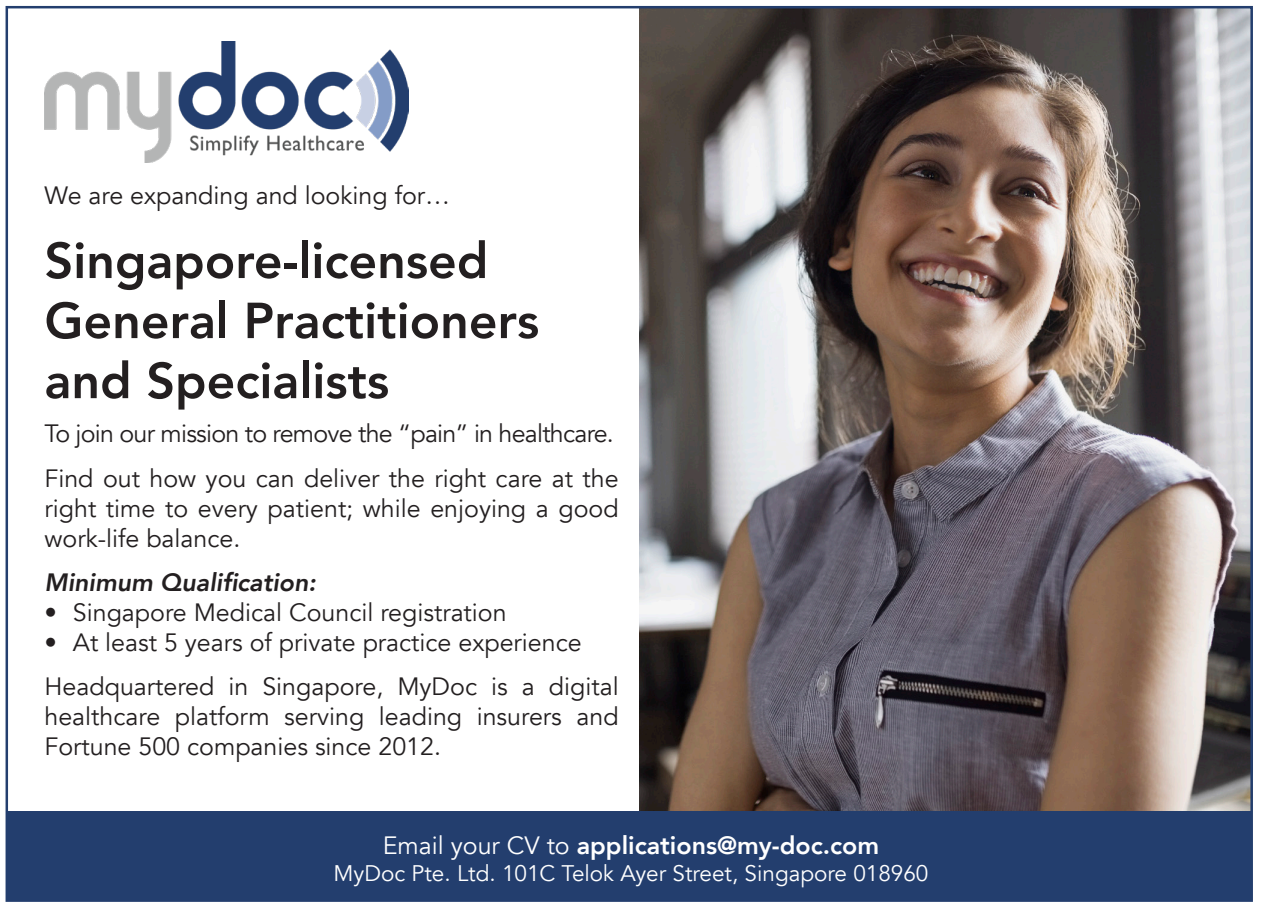
<style>
.page{position:relative;width:1263px;height:913px;background:#fff}
.page>*{position:absolute;margin:0;border:0;box-sizing:border-box;transform-origin:0 0}
.t1{font:800 50px/60px "Avenir";color:#231f20}
.t2{font:25px/30px "Avenir";color:#231f20;text-align:justify}
.t3{font:25px "Avenir";letter-spacing:-.03em;color:#231f20}
.t4{font:800 25px "Avenir";color:#fff}
.t5{font:italic 800 25px "Avenir";color:#231f20}
.t6{font:22.5px "Avenir";color:#fff}
.s1{font-weight:400}
</style>
<div class="page">
<img style="left:640px;top:9px;width:610px;height:801px">
<div style="left:7px;top:810px;width:1245px;height:90px;background:#233e6e"></div>
<img style="left:45px;top:42px;width:364px;height:120px">
<p class="t2" style="left:45px;top:180px;width:407px">We are expanding and looking for…</p>
<p class="t1" style="left:45px;top:230px;width:496px">Singapore-licensed<br>General Practitioners and Specialists</p>
<p class="t3" style="left:45px;top:418px;width:571px">To join our mission to remove the “pain” in healthcare.</p>
<p class="t2" style="left:45px;top:463px;width:576px">Find out how you can deliver the right care at the right time to every patient; while enjoying a good work-life balance.</p>
<p class="t5" style="left:45px;top:567px;width:273px">Minimum Qualification:</p>
<p class="t2" style="left:45px;top:597px;width:464px">• Singapore Medical Council registration</p>
<p class="t2" style="left:45px;top:627px;width:539px">• At least 5 years of private practice experience</p>
<p class="t2" style="left:45px;top:671px;width:576px">Headquartered in Singapore, MyDoc is a digital healthcare platform serving leading insurers and Fortune 500 companies since 2012.</p>
<p class="t4" style="left:383px;top:825px;width:498px"><span class="s1">Email your CV to</span> applications@my-doc.com</p>
<p class="t6" style="left:334px;top:859px;width:596px">MyDoc Pte. Ltd. 101C Telok Ayer Street, Singapore 018960</p>
</div>
